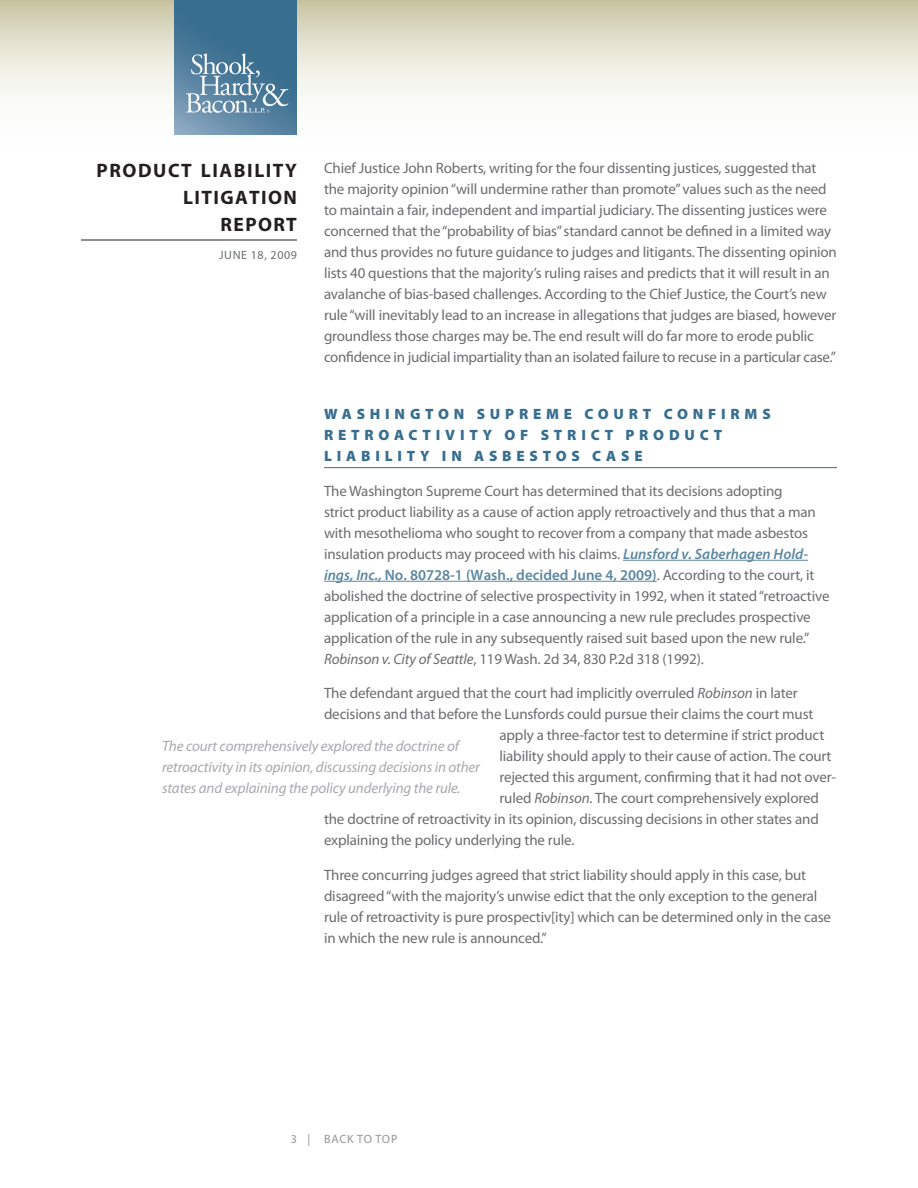
<style>
.page{position:relative;width:918px;height:1188px;background:#fff}
.page>*{position:absolute;margin:0;border:0;box-sizing:border-box;transform-origin:0 0}
.t1{font:700 19.5px/27px "Myriad Pro";letter-spacing:.075em;color:#231f20;text-align:right}
.Body{font:15px/21px "Myriad Pro";letter-spacing:-.01em;color:#6c6d70}
.PullQuote{font:italic 15px/21px "Myriad Pro";letter-spacing:-.01em;color:#a8a9ad}
.Head{font:900 15px/21px "Myriad Pro";letter-spacing:.32em;color:#386e8f}
.t2{font:12px "Myriad Pro";letter-spacing:.05em;color:#6c6d70}
.t3{font:12px "Myriad Pro";letter-spacing:.06em;color:#939598}
.s1{font-weight:600;font-style:italic;color:#5c87a1}
.s2{font-weight:600;color:#5c87a1}
.s3{font-style:italic}
</style>
<div class="page">
<svg style="left:0;top:0;width:918px;height:135px"></svg>
<hr style="left:81px;top:240px;width:216px;height:1px;background:#231f20">
<img style="left:175px;top:0;width:122px;height:135px">
<hr style="left:324px;top:467px;width:513px;height:1px;background:#386e8f">
<hr style="left:623px;top:560px;width:185px;height:1px;background:#5c87a1">
<hr style="left:324px;top:581px;width:333px;height:1px;background:#5c87a1">
<h1 class="t1" style="left:97px;top:156px;width:202px">PRODUCT LIABILITY<br>LITIGATION<br>REPORT</h1>
<p class="t2" style="left:219px;top:248px;width:79px">JUNE 18, 2009</p>
<p class="Body" style="left:324px;top:157px;width:514px">Chief Justice John Roberts, writing for the four dissenting justices, suggested that the majority opinion “will undermine rather than promote” values such as the need to maintain a fair, independent and impartial judiciary. The dissenting justices were concerned that the “probability of bias” standard cannot be defined in a limited way and thus provides no future guidance to judges and litigants. The dissenting opinion lists 40 questions that the majority’s ruling raises and predicts that it will result in an avalanche of bias-based challenges. According to the Chief Justice, the Court’s new rule “will inevitably lead to an increase in allegations that judges are biased, however groundless those charges may be. The end result will do far more to erode public confidence in judicial impartiality than an isolated failure to recuse in a particular case.”</p>
<p class="Head" style="left:324px;top:404px;width:448px">WASHINGTON SUPREME COURT CONFIRMS<br>RETROACTIVITY OF STRICT PRODUCT<br>LIABILITY IN ASBESTOS CASE</p>
<p class="Body" style="left:324px;top:480px;width:507px">The Washington Supreme Court has determined that its decisions adopting<br>strict product liability as a cause of action apply retroactively and thus that a man with mesothelioma who sought to recover from a company that made asbestos insulation products may proceed with his claims. <span class="s1">Lunsford v. Saberhagen Hold&shy;ings, Inc.,</span> <span class="s2">No. 80728-1 (Wash., decided June 4, 2009)</span>. According to the court, it abolished the doctrine of selective prospectivity in 1992, when it stated “retroactive application of a principle in a case announcing a new rule precludes prospective application of the rule in any subsequently raised suit based upon the new rule.” <span class="s3">Robinson v. City of Seattle</span>, 119 Wash. 2d 34, 830 P.2d 318 (1992).</p>
<p class="Body" style="left:324px;top:682px;width:475px">The defendant argued that the court had implicitly overruled <span class="s3">Robinson</span> in later</p>
<p class="Body" style="left:324px;top:703px;width:491px">decisions and that before the Lunsfords could pursue their claims the court must</p>
<p class="Body" style="left:500px;top:724px;width:326px">apply a three-factor test to determine if strict product</p>
<p class="Body" style="left:500px;top:745px;width:334px">liability should apply to their cause of action. The court</p>
<p class="Body" style="left:500px;top:766px;width:338px">rejected this argument, confirming that it had not over-</p>
<p class="Body" style="left:500px;top:787px;width:321px">ruled <span class="s3">Robinson.</span> The court comprehensively explored</p>
<p class="Body" style="left:324px;top:808px;width:496px">the doctrine of retroactivity in its opinion, discussing decisions in other states and</p>
<p class="Body" style="left:324px;top:829px;width:252px">explaining the policy underlying the rule.</p>
<p class="Body" style="left:324px;top:864px;width:509px">Three concurring judges agreed that strict liability should apply in this case, but disagreed “with the majority’s unwise edict that the only exception to the general rule of retroactivity is pure prospectiv[ity] which can be determined only in the case in which the new rule is announced.”</p>
<p class="PullQuote" style="left:162px;top:735px;width:320px">The court comprehensively explored the doctrine of retroactivity in its opinion, discussing decisions in other states and explaining the policy underlying the rule.</p>
<p class="t3" style="left:291px;top:1132px;width:108px">3 | BACK TO TOP</p>
</div>
